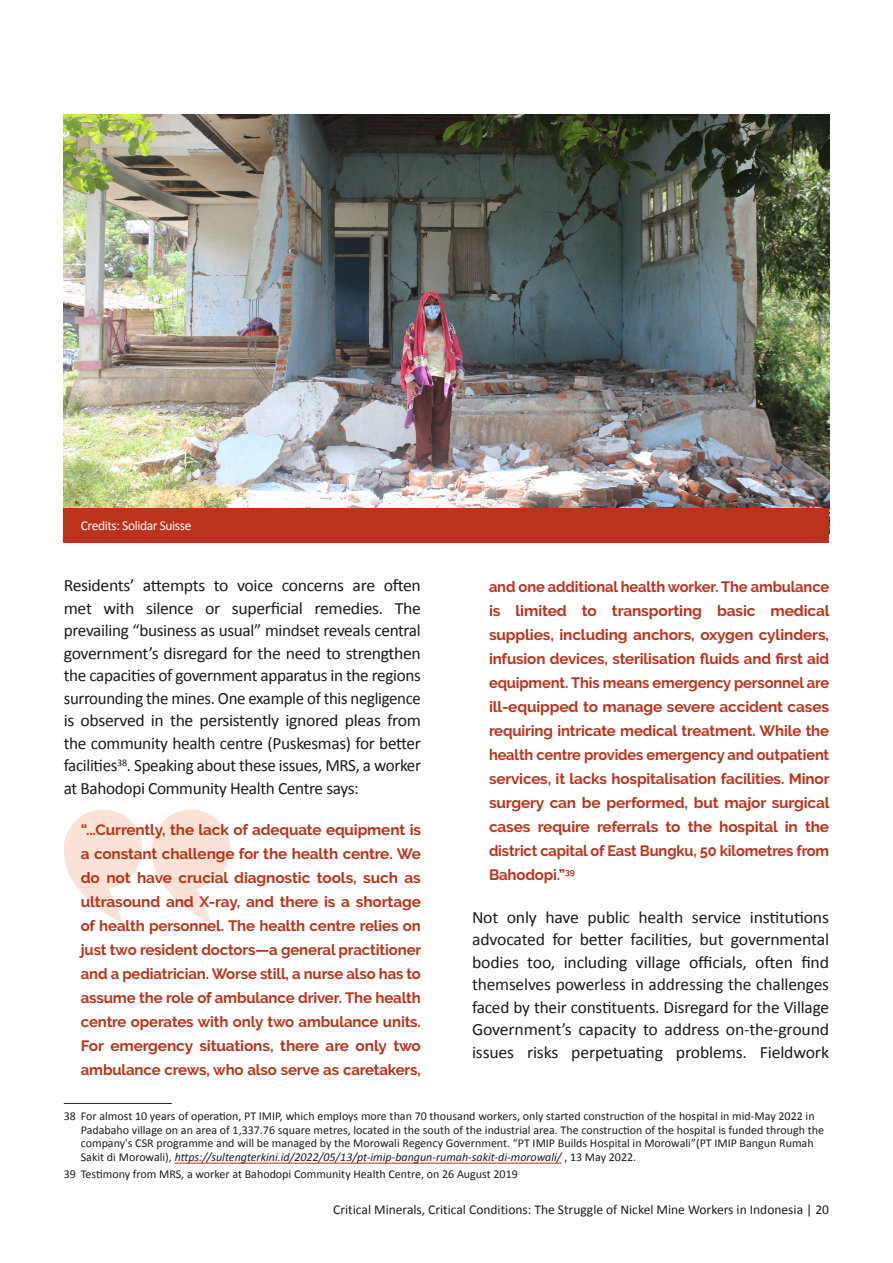
<style>
.page{position:relative;width:893px;height:1263px;background:#fff}
.page>*{position:absolute;margin:0;border:0;box-sizing:border-box;transform-origin:0 0}
.t1{font:17.25px/22.5px "Calibri";letter-spacing:-.02em;color:#1b1c20;text-align:justify}
.t2{font:700 15px/24px "Raleway";letter-spacing:-.01em;color:#bb331c;text-align:justify}
.t3{font:13.5px "Calibri";color:#1b1c20}
.t4{font:13.5px "Calibri";letter-spacing:-.03em;color:#fff}
.t5{font:12px/13.5px "Calibri";color:#1b1c20}
.s1{font-style:italic}
</style>
<div class="page">
<svg style="left:64px;top:810px;width:166px;height:113px"></svg>
<hr style="left:64px;top:1103px;width:108px;height:1px;background:#1b1c20">
<hr style="left:175px;top:1163px;width:387px;height:1px;background:#bb331c">
<img style="left:64px;top:115px;width:765px;height:393px">
<div style="left:64px;top:508px;width:765px;height:34px;background:#bb331c"></div>
<p class="t4" style="left:81px;top:516px;width:112px">Credits: Solidar Suisse</p>
<p class="t1" style="left:64px;top:574px;width:359px">Residents’ attempts to voice concerns are often met with silence or superficial remedies. The prevailing “business as usual” mindset reveals central government’s disregard for the need to strengthen the capacities of government apparatus in the regions surrounding the mines. One example of this negligence is observed in the persistently ignored pleas from the community health centre (Puskesmas) for better facilities<sup>38</sup>. Speaking about these issues, MRS, a worker at Bahodopi Community Health Centre says:</p>
<p class="t2" style="left:81px;top:818px;width:342px">“...Currently, the lack of adequate equipment is a constant challenge for the health centre. We do not have crucial diagnostic tools, such as ultrasound and X-ray, and there is a shortage of health personnel. The health centre relies on just two resident doctors—a general practitioner and a pediatrician. Worse still, a nurse also has to assume the role of ambulance driver. The health centre operates with only two ambulance units.<br>For emergency situations, there are only two ambulance crews, who also serve as caretakers,</p>
<p class="t5" style="left:81px;top:1109px;width:745px;text-indent:-17px">38 For almost 10 years of operation, PT IMIP, which employs more than 70 thousand workers, only started construction of the hospital in mid-May 2022 in Padabaho village on an area of 1,337.76 square metres, located in the south of the industrial area. The construction of the hospital is funded through the company's CSR programme and will be managed by the Morowali Regency Government. “PT IMIP Builds Hospital in Morowali”(PT IMIP Bangun Rumah Sakit di Morowali), <span class="s1">https://sultengterkini.id/2022/05/13/pt-imip-bangun-rumah-sakit-di-morowali/</span> , 13 May 2022.</p>
<p class="t5" style="left:64px;top:1167px;width:456px">39 Testimony from MRS, a worker at Bahodopi Community Health Centre, on 26 August 2019</p>
<p class="t2" style="left:489px;top:575px;width:342px">and one additional health worker. The ambulance is limited to transporting basic medical supplies, including anchors, oxygen cylinders, infusion devices, sterilisation fluids and first aid equipment. This means emergency personnel are ill-equipped to manage severe accident cases requiring intricate medical treatment. While the health centre provides emergency and outpatient services, it lacks hospitalisation facilities. Minor surgery can be performed, but major surgical cases require referrals to the hospital in the district capital of East Bungku, 50 kilometres from Bahodopi.”<sup>39</sup></p>
<p class="t1" style="left:472px;top:905px;width:359px">Not only have public health service institutions advocated for better facilities, but governmental bodies too, including village officials, often find themselves powerless in addressing the challenges faced by their constituents. Disregard for the Village Government’s capacity to address on-the-ground issues risks perpetuating problems. Fieldwork</p>
<p class="t3" style="left:333px;top:1200px;width:497px">Critical Minerals, Critical Conditions: The Struggle of Nickel Mine Workers in Indonesia | 20</p>
</div>
